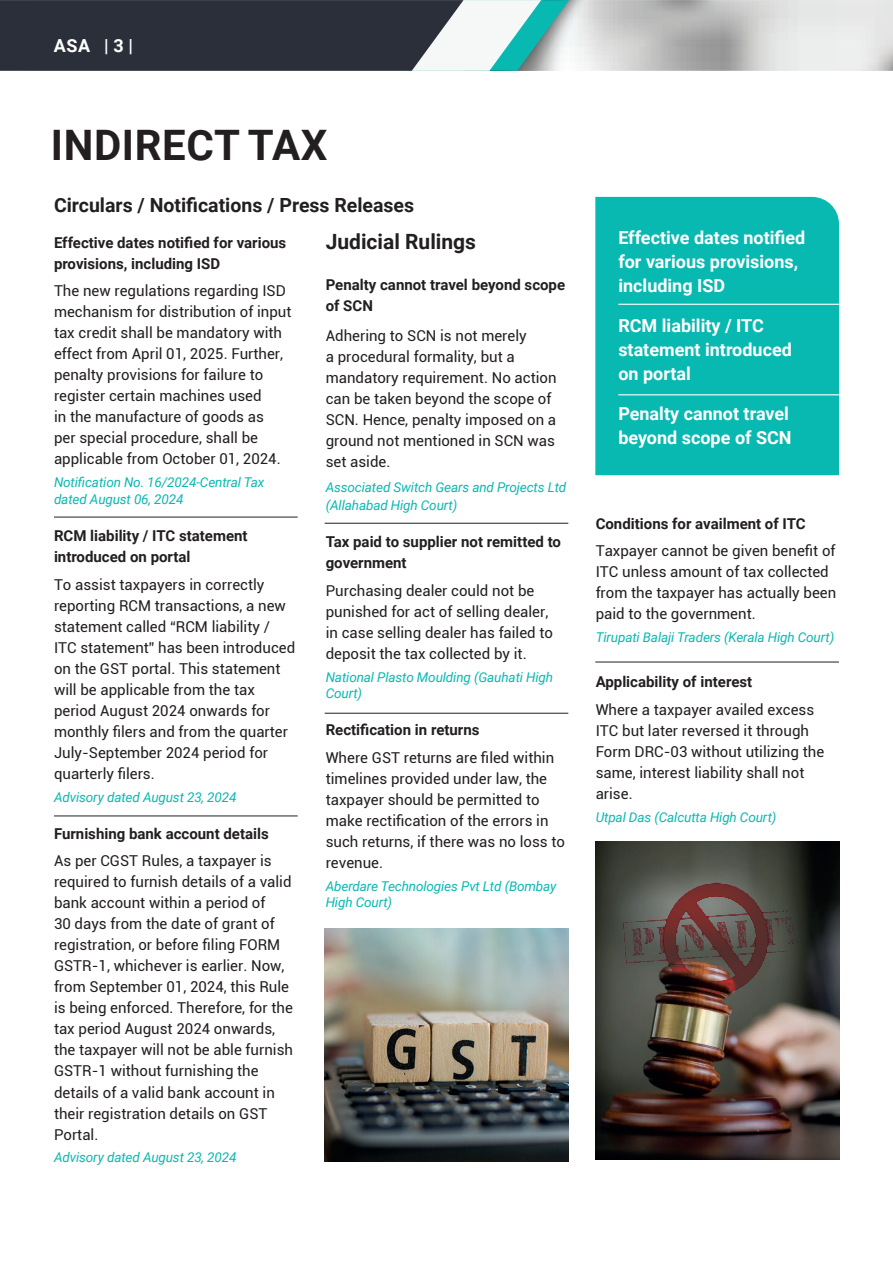
<style>
.page{position:relative;width:893px;height:1263px;background:#fff}
.page>*{position:absolute;margin:0;border:0;box-sizing:border-box;transform-origin:0 0}
.t1{font:700 42px "Roboto";letter-spacing:.015em;color:#231f20}
.t2{font:700 21px "Roboto";color:#231f20}
.t3{font:700 19.5px "Roboto";color:#231f20}
.t4{font:700 18px/24px "Roboto";color:#fff}
.t5{font:15px/21px "Roboto";color:#231f20}
.t6{font:700 15px/21px "Roboto";color:#231f20}
.t7{font:italic 13.5px/16.2px "Roboto";letter-spacing:-.01em;color:#08b9b1}
</style>
<div class="page">
<svg style="left:0;top:0;width:893px;height:71px"></svg>
<hr style="left:54px;top:517px;width:244px;height:1px;background:#231f20">
<hr style="left:54px;top:815px;width:244px;height:1px;background:#231f20">
<hr style="left:325px;top:713px;width:243px;height:1px;background:#231f20">
<hr style="left:595px;top:662px;width:244px;height:1px;background:#231f20">
<div style="left:595px;top:197px;width:244px;height:278px;background:#08b9b1"></div>
<hr style="left:325px;top:523px;width:243px;height:1px;background:#231f20">
<hr style="left:618px;top:304px;width:228px;height:1px;background:#fff">
<hr style="left:618px;top:394px;width:228px;height:1px;background:#fff">
<img style="left:596px;top:841px;width:243px;height:318px">
<img style="left:324px;top:929px;width:244px;height:232px">
<img style="left:568px;top:860px;width:272px;height:154px">
<p class="t4" style="left:54px;top:33px;width:81px">ASA | 3 |</p>
<h1 class="t1" style="left:51px;top:116px;width:278px">INDIRECT TAX</h1>
<h3 class="t3" style="left:54px;top:191px;width:362px">Circulars / Notifications / Press Releases</h3>
<p class="t6" style="left:54px;top:231px;width:234px">Effective dates notified for various provisions, including ISD</p>
<p class="t5" style="left:54px;top:280px;width:239px">The new regulations regarding ISD mechanism for distribution of input tax credit shall be mandatory with effect from April 01, 2025. Further, penalty provisions for failure to register certain machines used<br>in the manufacture of goods as<br>per special procedure, shall be applicable from October 01, 2024.</p>
<p class="t7" style="left:54px;top:474px;width:212px">Notification No. 16/2024-Central Tax dated August 06, 2024</p>
<p class="t6" style="left:54px;top:524px;width:195px">RCM liability / ITC statement introduced on portal</p>
<p class="t5" style="left:54px;top:573px;width:243px">To assist taxpayers in correctly reporting RCM transactions, a new statement called “RCM liability /<br>ITC statement” has been introduced on the GST portal. This statement will be applicable from the tax period August 2024 onwards for monthly filers and from the quarter<br>July-September 2024 period for quarterly filers.</p>
<p class="t7" style="left:54px;top:788px;width:184px">Advisory dated August 23, 2024</p>
<p class="t6" style="left:54px;top:822px;width:216px">Furnishing bank account details</p>
<p class="t5" style="left:54px;top:850px;width:241px">As per CGST Rules, a taxpayer is required to furnish details of a valid bank account within a period of<br>30 days from the date of grant of registration, or before filing FORM<br>GSTR-1, whichever is earlier. Now, from September 01, 2024, this Rule is being enforced. Therefore, for the tax period August 2024 onwards, the taxpayer will not be able furnish<br>GSTR-1 without furnishing the details of a valid bank account in their registration details on GST<br>Portal.</p>
<p class="t7" style="left:54px;top:1149px;width:184px">Advisory dated August 23, 2024</p>
<h2 class="t2" style="left:326px;top:227px;width:152px">Judicial Rulings</h2>
<p class="t6" style="left:326px;top:274px;width:241px">Penalty cannot travel beyond scope of SCN</p>
<p class="t5" style="left:326px;top:324px;width:232px">Adhering to SCN is not merely<br>a procedural formality, but a mandatory requirement. No action can be taken beyond the scope of<br>SCN. Hence, penalty imposed on a ground not mentioned in SCN was set aside.</p>
<p class="t7" style="left:326px;top:477px;width:242px;line-height:18px">Associated Switch Gears and Projects Ltd (Allahabad High Court)</p>
<p class="t6" style="left:326px;top:530px;width:237px">Tax paid to supplier not remitted to government</p>
<p class="t5" style="left:326px;top:579px;width:229px">Purchasing dealer could not be punished for act of selling dealer, in case selling dealer has failed to deposit the tax collected by it.</p>
<p class="t7" style="left:326px;top:668px;width:229px">National Plasto Moulding (Gauhati High<br>Court)</p>
<p class="t6" style="left:326px;top:718px;width:155px">Rectification in returns</p>
<p class="t5" style="left:326px;top:746px;width:241px">Where GST returns are filed within timelines provided under law, the taxpayer should be permitted to make rectification of the errors in such returns, if there was no loss to revenue.</p>
<p class="t7" style="left:326px;top:877px;width:232px">Aberdare Technologies Pvt Ltd (Bombay<br>High Court)</p>
<p class="t4" style="left:618px;top:224px;width:189px">Effective dates notified for various provisions, including ISD</p>
<p class="t4" style="left:618px;top:313px;width:175px">RCM liability / ITC statement introduced on portal</p>
<p class="t4" style="left:618px;top:401px;width:175px">Penalty cannot travel beyond scope of SCN</p>
<p class="t6" style="left:596px;top:512px;width:211px">Conditions for availment of ITC</p>
<p class="t5" style="left:596px;top:540px;width:242px">Taxpayer cannot be given benefit of<br>ITC unless amount of tax collected from the taxpayer has actually been paid to the government.</p>
<p class="t7" style="left:596px;top:629px;width:240px">Tirupati Balaji Traders (Kerala High Court)</p>
<p class="t6" style="left:596px;top:671px;width:158px">Applicability of interest</p>
<p class="t5" style="left:596px;top:699px;width:230px">Where a taxpayer availed excess<br>ITC but later reversed it through<br>Form DRC-03 without utilizing the same, interest liability shall not arise.</p>
<p class="t7" style="left:596px;top:809px;width:182px">Utpal Das (Calcutta High Court)</p>
</div>
